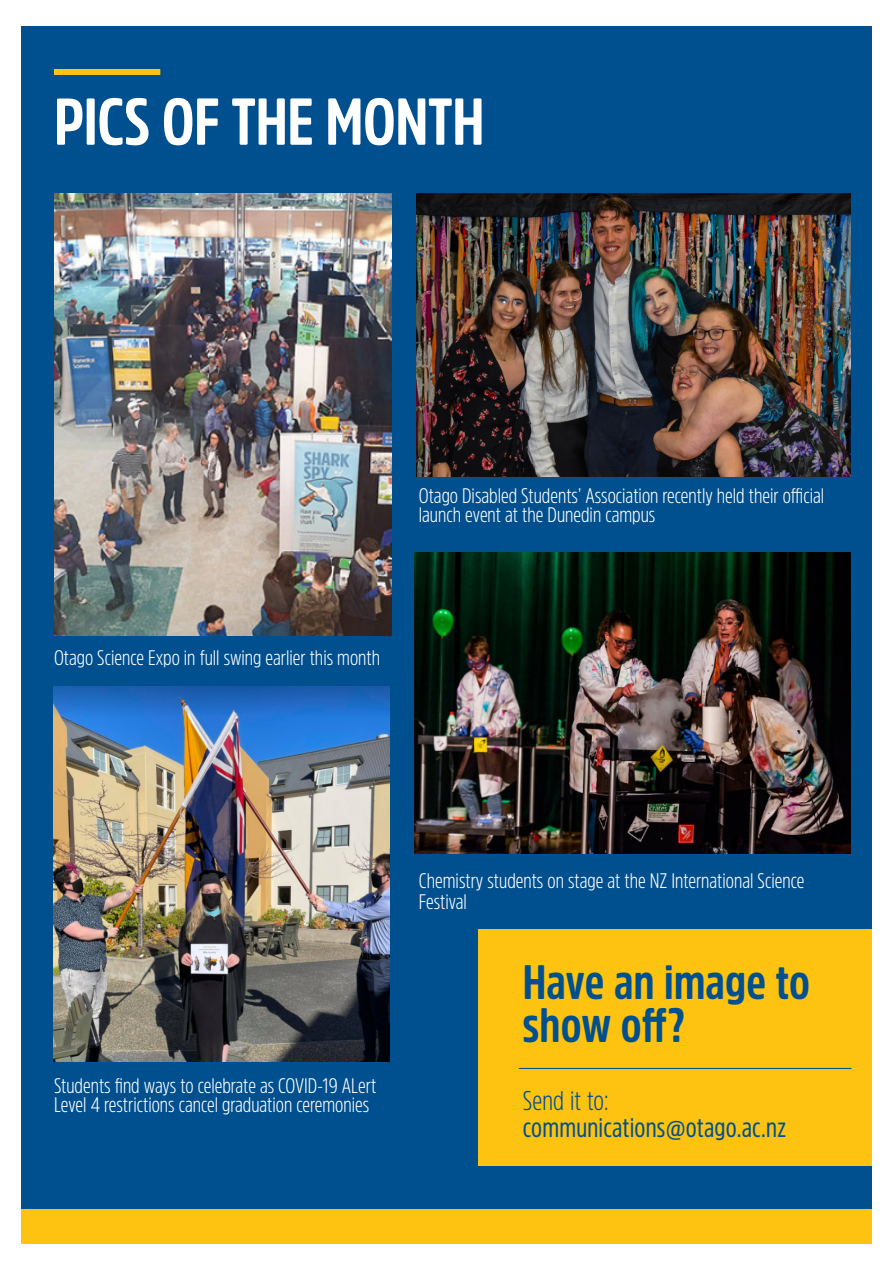
<style>
.page{position:relative;width:893px;height:1263px;background:#fff}
.page>*{position:absolute;margin:0;border:0;box-sizing:border-box;transform-origin:0 0}
.t1{font:700 65.7px "Amsi Pro Cond";letter-spacing:-.01em;color:#fff}
.Subhead{font:700 48px/42.5px "Amsi Pro Cond";letter-spacing:.005em;color:#004f8f}
.Subhead-2{font:27px "Amsi Pro Cond";letter-spacing:.005em;color:#004f8f}
.Subhead-3{font:300 27px "Amsi Pro Cond";letter-spacing:.005em;color:#004f8f}
.t2{font:300 21px/19.5px "Amsi Pro Cond";color:#fff}
</style>
<div class="page">
<div style="left:21px;top:1209px;width:851px;height:34px;background:#fec210"></div>
<div style="left:21px;top:26px;width:851px;height:1183px;background:#004f8f"></div>
<div style="left:54px;top:69px;width:106px;height:6px;background:#fec210"></div>
<div style="left:478px;top:929px;width:394px;height:236px;background:#fec210"></div>
<hr style="left:519px;top:1068px;width:332px;height:1px;background:#004f8f">
<img style="left:54px;top:193px;width:337px;height:443px">
<img style="left:417px;top:193px;width:433px;height:283px">
<img style="left:415px;top:553px;width:435px;height:301px">
<img style="left:53px;top:687px;width:336px;height:374px">
<p class="t1" style="left:54px;top:77px;width:432px">PICS OF THE MONTH</p>
<p class="t2" style="left:419px;top:485px;width:407px">Otago Disabled Students’ Association recently held their official launch event at the Dunedin campus</p>
<p class="t2" style="left:54px;top:647px;width:328px">Otago Science Expo in full swing earlier this month</p>
<p class="t2" style="left:54px;top:1075px;width:324px">Students find ways to celebrate as COVID-19 ALert<br>Level 4 restrictions cancel graduation ceremonies</p>
<p class="t2" style="left:419px;top:869px;width:387px;line-height:21px">Chemistry students on stage at the NZ International Science<br>Festival</p>
<p class="Subhead" style="left:523px;top:960px;width:289px">Have an image to show off?</p>
<p class="Subhead-3" style="left:523px;top:1082px;width:87px">Send it to:</p>
<p class="Subhead-2" style="left:523px;top:1109px;width:265px">communications@otago.ac.nz</p>
</div>
